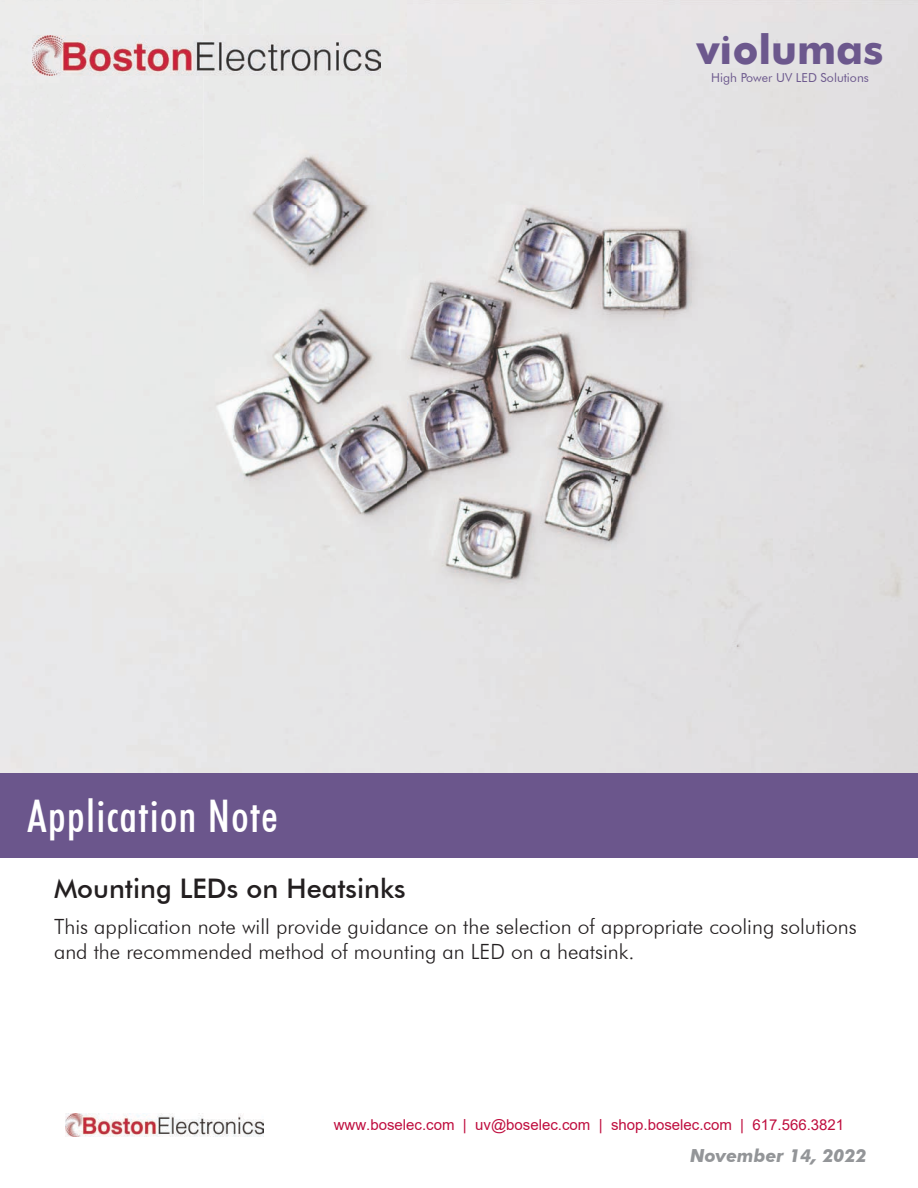
<style>
.page{position:relative;width:918px;height:1188px;background:#fff}
.page>*{position:absolute;margin:0;border:0;box-sizing:border-box;transform-origin:0 0}
.t1{font:500 condensed 45px "Futura BT";letter-spacing:.03em;color:#fff}
.t2{font:700 41.25px "Futura";color:#6c588d}
.t3{font:500 27px "Futura BT";color:#231f20}
.t4{font:300 21px/25.2px "Futura BT";color:#231f20}
.t5{font:italic 700 18px "Futura BT";color:#939598}
.t6{font:15px "Arial";color:#bf0d3e}
.t7{font:12.3px "Futura BT";color:#6c588d}
</style>
<div class="page">
<img style="left:0;top:0;width:918px;height:773px">
<div style="left:0;top:773px;width:918px;height:85px;background:#6b568c"></div>
<img style="left:32px;top:36px;width:348px;height:40px">
<img style="left:66px;top:1114px;width:198px;height:22px">
<h1 class="t1" style="left:27px;top:789px;width:252px">Application Note</h1>
<p class="t3" style="left:54px;top:872px;width:353px">Mounting LEDs on Heatsinks</p>
<h2 class="t2" style="left:697px;top:19px;width:188px">violumas</h2>
<p class="t7" style="left:711px;top:70px;width:159px">High Power UV LED Solutions</p>
<p class="t4" style="left:54px;top:914px;width:804px">This application note will provide guidance on the selection of appropriate cooling solutions and the recommended method of mounting an LED on a heatsink.</p>
<p class="t6" style="left:334px;top:1115px;width:512px">www.boselec.com | uv@boselec.com | shop.boselec.com | 617.566.3821</p>
<p class="t5" style="left:690px;top:1145px;width:178px">November 14, 2022</p>
</div>
